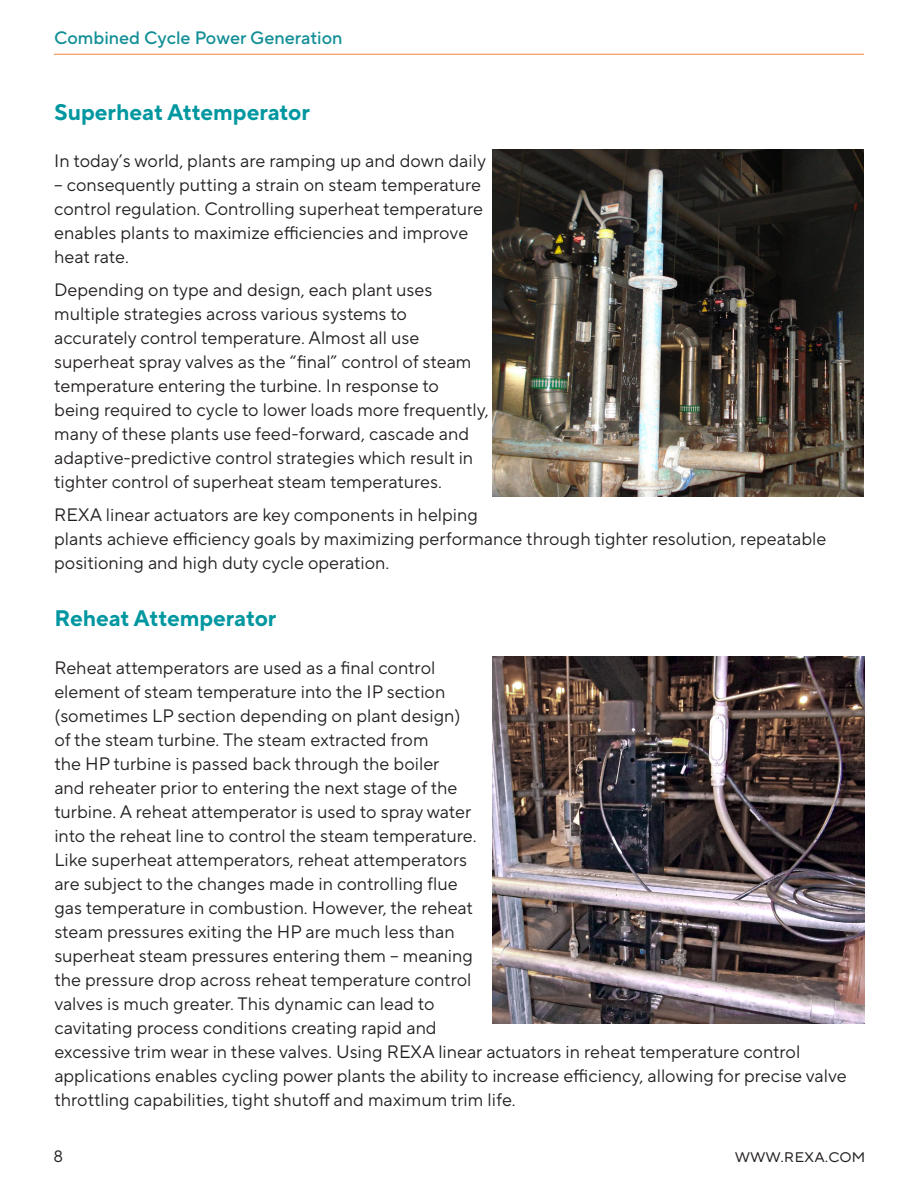
<style>
.page{position:relative;width:918px;height:1188px;background:#fff}
.page>*{position:absolute;margin:0;border:0;box-sizing:border-box;transform-origin:0 0}
.t1{font:700 22.5px "TT Norms Pro";color:#0097a0}
.t2{font:18px/24px "TT Norms Pro";color:#231f20}
.t3{font:500 18px "TT Norms Pro";color:#138f96}
.t4{font:16.5px "TT Norms Pro";color:#231f20}
</style>
<div class="page">
<img style="left:492px;top:150px;width:372px;height:347px">
<img style="left:492px;top:657px;width:372px;height:367px">
<hr style="left:54px;top:54px;width:810px;height:1px;background:#f58a43">
<p class="t3" style="left:54px;top:24px;width:290px">Combined Cycle Power Generation</p>
<p class="t1" style="left:54px;top:96px;width:257px">Superheat Attemperator</p>
<p class="t2" style="left:54px;top:148px;width:433px">In today’s world, plants are ramping up and down daily</p>
<p class="t2" style="left:54px;top:172px;width:430px">– consequently putting a strain on steam temperature control regulation. Controlling superheat temperature enables plants to maximize efficiencies and improve heat rate.</p>
<p class="t2" style="left:54px;top:277px;width:436px">Depending on type and design, each plant uses multiple strategies across various systems to accurately control temperature. Almost all use superheat spray valves as the “final” control of steam temperature entering the turbine. In response to being required to cycle to lower loads more frequently, many of these plants use feed-forward, cascade and adaptive-predictive control strategies which result in tighter control of superheat steam temperatures.</p>
<p class="t2" style="left:54px;top:502px;width:774px">REXA linear actuators are key components in helping<br>plants achieve efficiency goals by maximizing performance through tighter resolution, repeatable positioning and high duty cycle operation.</p>
<p class="t1" style="left:54px;top:602px;width:224px">Reheat Attemperator</p>
<p class="t2" style="left:54px;top:656px;width:794px">Reheat attemperators are used as a final control<br>element of steam temperature into the IP section<br>(sometimes LP section depending on plant design)<br>of the steam turbine. The steam extracted from<br>the HP turbine is passed back through the boiler<br>and reheater prior to entering the next stage of the<br>turbine. A reheat attemperator is used to spray water<br>into the reheat line to control the steam temperature.<br>Like superheat attemperators, reheat attemperators<br>are subject to the changes made in controlling flue<br>gas temperature in combustion. However, the reheat<br>steam pressures exiting the HP are much less than<br>superheat steam pressures entering them – meaning<br>the pressure drop across reheat temperature control<br>valves is much greater. This dynamic can lead to<br>cavitating process conditions creating rapid and<br>excessive trim wear in these valves. Using REXA linear actuators in reheat temperature control applications enables cycling power plants the ability to increase efficiency, allowing for precise valve throttling capabilities, tight shutoff and maximum trim life.</p>
<p class="t4" style="left:54px;top:1144px;width:11px">8</p>
<p class="t4" style="left:735px;top:1145px;width:132px">www.rexa.com</p>
</div>
